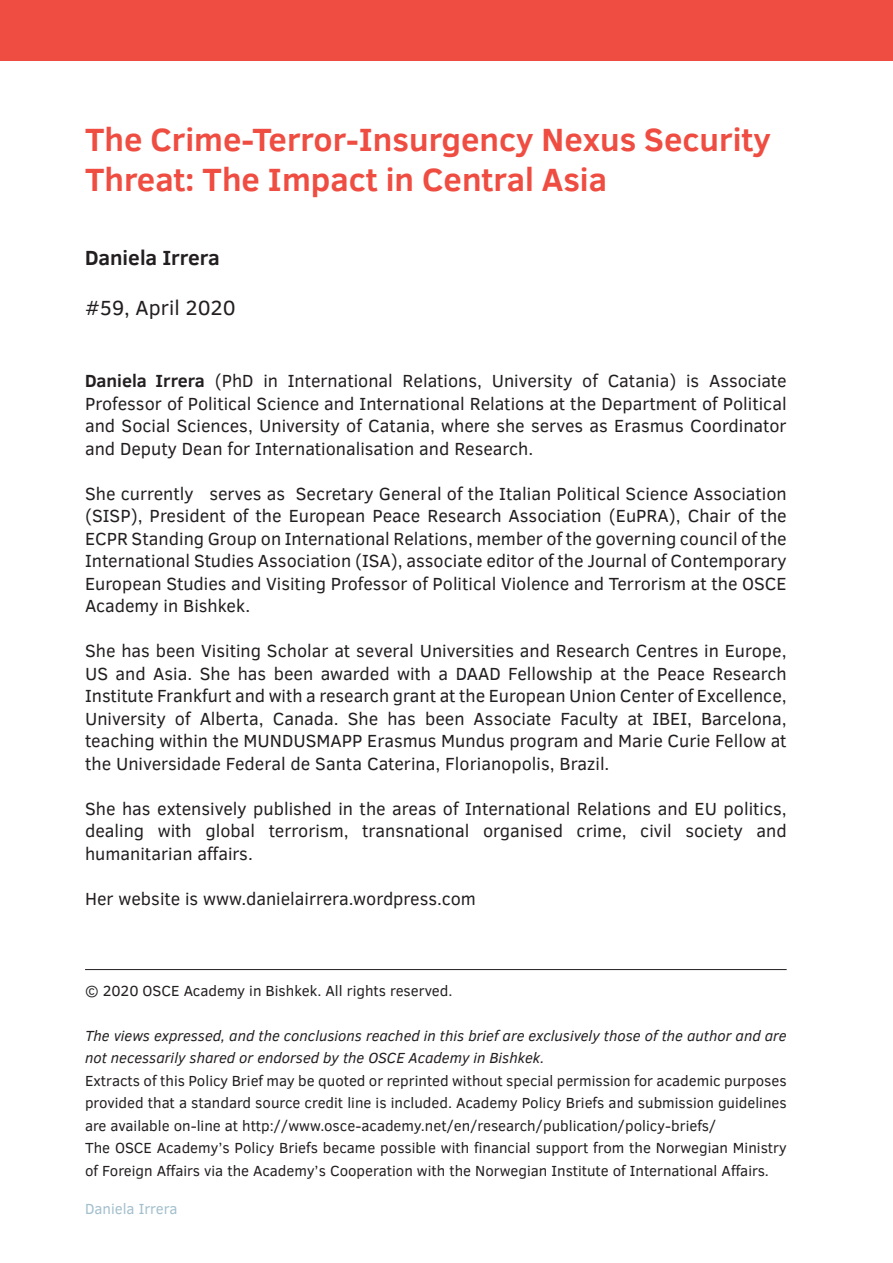
<style>
.page{position:relative;width:893px;height:1263px;background:#fff}
.page>*{position:absolute;margin:0;border:0;box-sizing:border-box;transform-origin:0 0}
.t1{font:700 33px/39.6px "Clear Sans";color:#ef4d41}
.t2{font:700 21px "Clear Sans";color:#231f20}
.t3{font:21px "Clear Sans";color:#231f20}
.t4{font:18px/22.5px "Clear Sans";color:#231f20;text-align:justify}
.t5{font:15px/22.5px "Clear Sans";color:#231f20;text-align:justify}
.t6{font:italic 15px/22.5px "Clear Sans";color:#231f20}
.t7{font:15px "Clear Sans";color:#a2bfcc}
.s1{font-weight:700}
</style>
<div class="page">
<hr style="left:85px;top:969px;width:702px;height:1px;background:#231f20">
<div style="left:0;top:0;width:893px;height:61px;background:#ef4d41"></div>
<p class="t1" style="left:85px;top:119px;width:687px">The Crime-Terror-Insurgency Nexus Security<br>Threat: The Impact in Central Asia</p>
<p class="t2" style="left:85px;top:242px;width:136px">Daniela Irrera</p>
<p class="t3" style="left:85px;top:294px;width:152px">#59, April 2020</p>
<p class="t4" style="left:85px;top:370px;width:703px"><span class="s1">Daniela Irrera</span> (PhD in International Relations, University of Catania) is Associate Professor of Political Science and International Relations at the Department of Political and Social Sciences, University of Catania, where she serves as Erasmus Coordinator and Deputy Dean for Internationalisation and Research.</p>
<p class="t4" style="left:85px;top:482px;width:703px">She currently serves as Secretary General of the Italian Political Science Association (SISP), President of the European Peace Research Association (EuPRA), Chair of the ECPR Standing Group on International Relations, member of the governing council of the International Studies Association (ISA), associate editor of the Journal of Contemporary European Studies and Visiting Professor of Political Violence and Terrorism at the OSCE Academy in Bishkek.</p>
<p class="t4" style="left:85px;top:640px;width:703px">She has been Visiting Scholar at several Universities and Research Centres in Europe, US and Asia. She has been awarded with a DAAD Fellowship at the Peace Research Institute Frankfurt and with a research grant at the European Union Center of Excellence, University of Alberta, Canada. She has been Associate Faculty at IBEI, Barcelona, teaching within the MUNDUSMAPP Erasmus Mundus program and Marie Curie Fellow at the Universidade Federal de Santa Caterina, Florianopolis, Brazil.</p>
<p class="t4" style="left:85px;top:797px;width:703px">She has extensively published in the areas of International Relations and EU politics, dealing with global terrorism, transnational organised crime, civil society and humanitarian affairs.</p>
<p class="t4" style="left:85px;top:887px;width:392px">Her website is www.danielairrera.wordpress.com</p>
<p class="t5" style="left:85px;top:979px;width:369px">© 2020 OSCE Academy in Bishkek. All rights reserved.</p>
<p class="t6" style="left:85px;top:1024px;width:703px">The views expressed, and the conclusions reached in this brief are exclusively those of the author and are not necessarily shared or endorsed by the OSCE Academy in Bishkek.</p>
<p class="t5" style="left:85px;top:1069px;width:703px">Extracts of this Policy Brief may be quoted or reprinted without special permission for academic purposes provided that a standard source credit line is included. Academy Policy Briefs and submission guidelines are available on-line at http://www.osce-academy.net/en/research/publication/policy-briefs/</p>
<p class="t5" style="left:85px;top:1137px;width:703px">The OSCE Academy’s Policy Briefs became possible with financial support from the Norwegian Ministry of Foreign Affairs via the Academy’s Cooperation with the Norwegian Institute of International Affairs.</p>
<p class="t7" style="left:85px;top:1199px;width:94px">Daniela Irrera</p>
</div>
